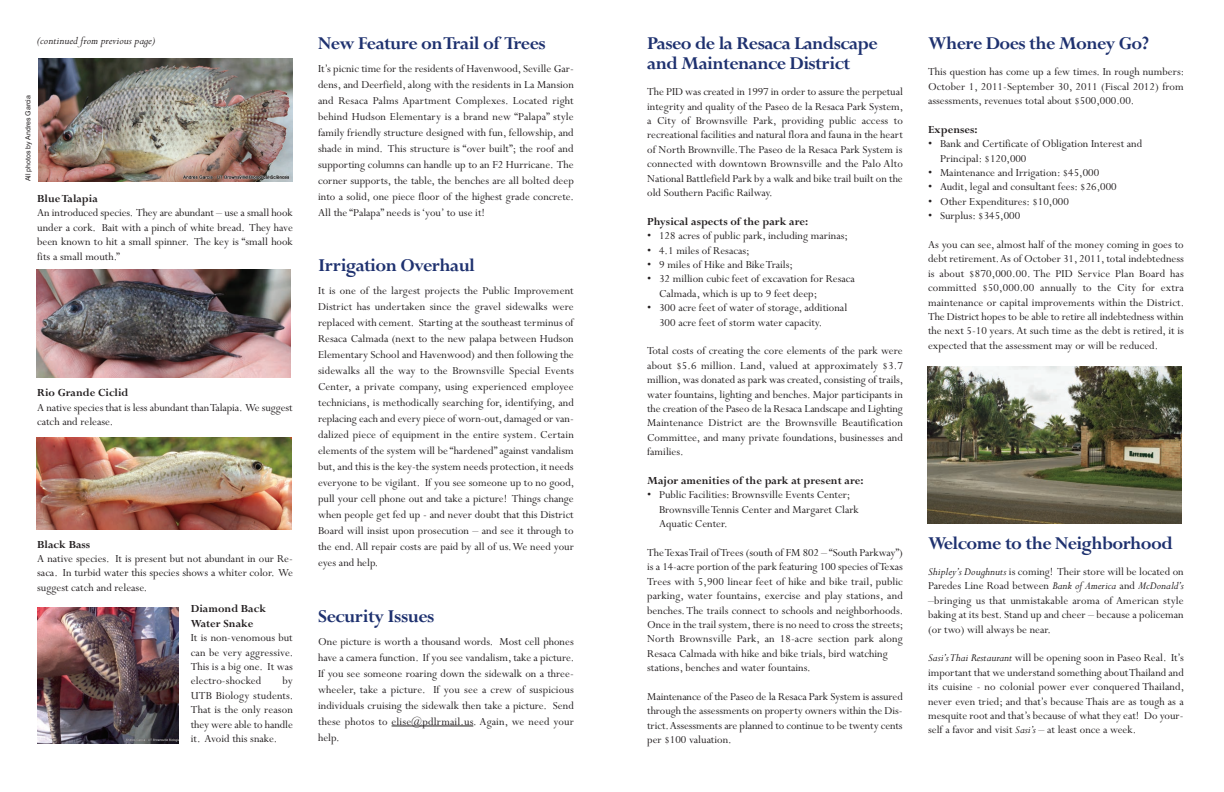
<style>
.page{position:relative;width:1224px;height:792px;background:#fff}
.page>*{position:absolute;margin:0;border:0;box-sizing:border-box;transform-origin:0 0}
.t1{font:700 20px/20px "Perpetua";letter-spacing:-.03em;color:#1e316f}
.t2{font:12px/14.4px "Perpetua";color:#231f20;text-align:justify}
.t3{font:700 12px/14.4px "Perpetua";color:#231f20}
.t4{font:italic 12px "Perpetua";color:#231f20}
.t5{font:7px "Arial";color:#231f20}
.s1{font-style:italic}
</style>
<div class="page">
<hr style="left:392px;top:726px;width:81px;height:1px;background:#231f20">
<img style="left:38px;top:58px;width:255px;height:124px">
<img style="left:36px;top:269px;width:255px;height:108px">
<img style="left:37px;top:437px;width:254px;height:92px">
<img style="left:37px;top:607px;width:142px;height:136px">
<img style="left:927px;top:367px;width:255px;height:156px">
<p class="t4" style="left:37px;top:32px;width:119px">(continued from previous page)</p>
<p class="t5" style="left:24px;top:181px;width:88px;rotate:-90deg">All photos by Andres Garcia</p>
<p class="t3" style="left:37px;top:191px;width:62px">Blue Talapia</p>
<p class="t2" style="left:37px;top:205px;width:257px">An introduced species. They are abundant – use a small hook under a cork. Bait with a pinch of white bread. They have been known to hit a small spinner. The key is “small hook fits a small mouth.”</p>
<p class="t3" style="left:37px;top:385px;width:93px">Rio Grande Ciclid</p>
<p class="t2" style="left:37px;top:399px;width:257px">A native species that is less abundant than Talapia. We suggest catch and release.</p>
<p class="t3" style="left:37px;top:536px;width:55px">Black Bass</p>
<p class="t2" style="left:37px;top:551px;width:257px">A native species. It is present but not abundant in our Re&shy;saca. In turbid water this species shows a whiter color. We suggest catch and release.</p>
<p class="t3" style="left:191px;top:601px;width:77px">Diamond Back<br>Water Snake</p>
<p class="t2" style="left:191px;top:630px;width:104px">It is non-venomous but can be very aggressive.<br>This is a big one. It was electro-shocked</p>
<p class="t2" style="left:191px;top:673px;width:104px;text-indent:92px">by UTB Biology students.<br>That is the only reason they were able to handle it. Avoid this snake.</p>
<h1 class="t1" style="left:318px;top:32px;width:229px">New Feature on Trail of Trees</h1>
<p class="t2" style="left:318px;top:60px;width:257px;line-height:16px">It’s picnic time for the residents of Havenwood, Seville Gar&shy;dens, and Deerfield, along with the residents in La Mansion and Resaca Palms Apartment Complexes. Located right behind Hudson Elementary is a brand new “Palapa” style family friendly structure designed with fun, fellowship, and shade in mind. This structure is “over built”; the roof and supporting columns can handle up to an F2 Hurricane. The corner supports, the table, the benches are all bolted deep into a solid, one piece floor of the highest grade concrete.<br>All the “Palapa” needs is ‘you’ to use it!</p>
<h1 class="t1" style="left:318px;top:254px;width:159px">Irrigation Overhaul</h1>
<p class="t2" style="left:318px;top:282px;width:258px;line-height:16px">It is one of the largest projects the Public Improvement District has undertaken since the gravel sidewalks were replaced with cement. Starting at the southeast terminus of Resaca Calmada (next to the new palapa between Hudson Elementary School and Havenwood) and then following the sidewalks all the way to the Brownsville Special Events Center, a private company, using experienced employee technicians, is methodically searching for, identifying, and replacing each and every piece of worn-out, damaged or van&shy;dalized piece of equipment in the entire system. Certain elements of the system will be “hardened” against vandalism but, and this is the key-the system needs protection, it needs everyone to be vigilant. If you see someone up to no good, pull your cell phone out and take a picture! Things change when people get fed up - and never doubt that this District Board will insist upon prosecution – and see it through to the end. All repair costs are paid by all of us. We need your eyes and help.</p>
<h1 class="t1" style="left:318px;top:605px;width:118px">Security Issues</h1>
<p class="t2" style="left:318px;top:633px;width:258px;line-height:16px">One picture is worth a thousand words. Most cell phones have a camera function. If you see vandalism, take a picture.<br>If you see someone roaring down the sidewalk on a three&shy;wheeler, take a picture. If you see a crew of suspicious individuals cruising the sidewalk then take a picture. Send these photos to elise@pdlrmail.us. Again, we need your help.</p>
<h1 class="t1" style="left:647px;top:32px;width:232px">Paseo de la Resaca Landscape and Maintenance District</h1>
<p class="t2" style="left:647px;top:84px;width:258px">The PID was created in 1997 in order to assure the perpetual integrity and quality of the Paseo de la Resaca Park System, a City of Brownsville Park, providing public access to recreational facilities and natural flora and fauna in the heart of North Brownville. The Paseo de la Resaca Park System is connected with downtown Brownsville and the Palo Alto National Battlefield Park by a walk and bike trail built on the old Southern Pacific Railway.</p>
<p class="t3" style="left:647px;top:214px;width:163px">Physical aspects of the park are:</p>
<p class="t2" style="left:647px;top:228px;width:202px">• 128 acres of public park, including marinas;</p>
<p class="t2" style="left:647px;top:242px;width:104px">• 4.1 miles of Resacas;</p>
<p class="t2" style="left:647px;top:257px;width:147px">• 9 miles of Hike and Bike Trails;</p>
<p class="t2" style="left:659px;top:271px;width:197px;text-indent:-12px">• 32 million cubic feet of excavation for Resaca<br>Calmada, which is up to 9 feet deep;</p>
<p class="t2" style="left:659px;top:300px;width:190px;text-indent:-12px">• 300 acre feet of water of storage, additional<br>300 acre feet of storm water capacity.</p>
<p class="t2" style="left:647px;top:343px;width:258px">Total costs of creating the core elements of the park were about $5.6 million. Land, valued at approximately $3.7 million, was donated as park was created, consisting of trails, water fountains, lighting and benches. Major participants in the creation of the Paseo de la Resaca Landscape and Lighting Maintenance District are the Brownsville Beautification Committee, and many private foundations, businesses and families.</p>
<p class="t3" style="left:647px;top:473px;width:218px">Major amenities of the park at present are:</p>
<p class="t2" style="left:659px;top:487px;width:201px;text-align:left;text-indent:-12px">• Public Facilities: Brownsville Events Center;<br>Brownsville Tennis Center and Margaret Clark<br>Aquatic Center.</p>
<p class="t2" style="left:647px;top:545px;width:258px;text-align:left">The Texas Trail of Trees (south of FM 802 – “South Parkway”) is a 14-acre portion of the park featuring 100 species of Texas Trees with 5,900 linear feet of hike and bike trail, public parking, water fountains, exercise and play stations, and benches. The trails connect to schools and neighborhoods.<br>Once in the trail system, there is no need to cross the streets; North Brownsville Park, an 18-acre section park along Resaca Calmada with hike and bike trials, bird watching stations, benches and water fountains.</p>
<p class="t2" style="left:647px;top:689px;width:257px">Maintenance of the Paseo de la Resaca Park System is assured through the assessments on property owners within the Dis&shy;trict. Assessments are planned to continue to be twenty cents per $100 valuation.</p>
<h1 class="t1" style="left:928px;top:32px;width:223px">Where Does the Money Go?</h1>
<p class="t2" style="left:928px;top:64px;width:258px">This question has come up a few times. In rough numbers:<br>October 1, 2011-September 30, 2011 (Fiscal 2012) from assessments, revenues total about $500,000.00.</p>
<p class="t3" style="left:928px;top:122px;width:51px">Expenses:</p>
<p class="t2" style="left:940px;top:136px;width:204px;text-indent:-12px">• Bank and Certificate of Obligation Interest and<br>Principal: $120,000</p>
<p class="t2" style="left:928px;top:165px;width:173px">• Maintenance and Irrigation: $45,000</p>
<p class="t2" style="left:928px;top:179px;width:190px">• Audit, legal and consultant fees: $26,000</p>
<p class="t2" style="left:928px;top:194px;width:142px">• Other Expenditures: $10,000</p>
<p class="t2" style="left:928px;top:208px;width:94px">• Surplus: $345,000</p>
<p class="t2" style="left:928px;top:237px;width:258px">As you can see, almost half of the money coming in goes to debt retirement. As of October 31, 2011, total indebtedness is about $870,000.00. The PID Service Plan Board has committed $50,000.00 annually to the City for extra maintenance or capital improvements within the District.<br>The District hopes to be able to retire all indebtedness within the next 5-10 years. At such time as the debt is retired, it is expected that the assessment may or will be reduced.</p>
<h1 class="t1" style="left:928px;top:532px;width:246px">Welcome to the Neighborhood</h1>
<p class="t2" style="left:928px;top:564px;width:257px"><span class="s1">Shipley’s Doughnuts</span> is coming! Their store will be located on Paredes Line Road between <span class="s1">Bank of America</span> and <span class="s1">McDonald’s </span>–bringing us that unmistakable aroma of American style baking at its best. Stand up and cheer – because a policeman (or two) will always be near.</p>
<p class="t2" style="left:928px;top:650px;width:258px"><span class="s1">Sasi’s Thai Restaurant</span> will be opening soon in Paseo Real. It’s important that we understand something about Thailand and its cuisine - no colonial power ever conquered Thailand, never even tried; and that’s because Thais are as tough as a mesquite root and that’s because of what they eat! Do your&shy;self a favor and visit <span class="s1">Sasi’s</span> – at least once a week.</p>
</div>
